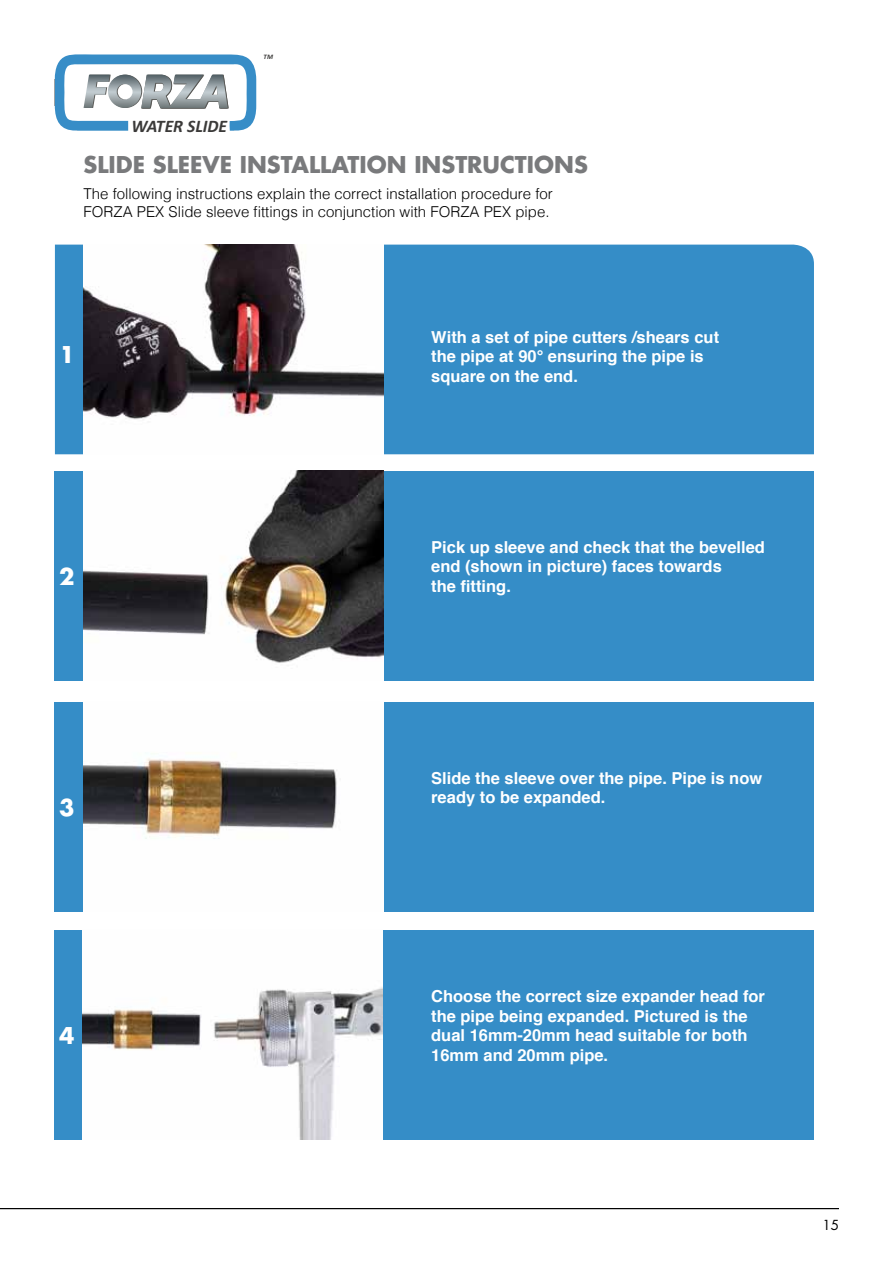
<style>
.page{position:relative;width:893px;height:1263px;background:#fff}
.page>*{position:absolute;margin:0;border:0;box-sizing:border-box;transform-origin:0 0}
.t1{font:700 22.5px "Futura";color:#797a7c}
.t2{font:700 22.5px "Futura";color:#fff}
.t3{font:italic 700 17.7px "Calibri";color:#3b3a39}
.t4{font:700 16.5px/19.5px "Helvetica";color:#fff}
.t5{font:300 15px/18px "Helvetica";color:#000}
.t6{font:13.5px "Futura";color:#000}
.t7{font:italic 700 6.9px "Calibri";color:#3b3a39}
</style>
<div class="page">
<hr style="left:0;top:1208px;width:839px;height:1px;background:#000">
<svg style="left:55px;top:54px;width:201px;height:77px"></svg>
<div style="left:55px;top:471px;width:759px;height:210px;background:#358dc7"></div>
<div style="left:55px;top:702px;width:759px;height:210px;background:#358dc7"></div>
<div style="left:54px;top:930px;width:759px;height:210px;background:#358dc7"></div>
<img style="left:84px;top:471px;width:299px;height:210px">
<img style="left:84px;top:702px;width:299px;height:210px">
<img style="left:83px;top:930px;width:299px;height:210px">
<div style="left:55px;top:245px;width:759px;height:209px;background:#358dc7"></div>
<img style="left:84px;top:245px;width:299px;height:209px">
<p class="t3" style="left:131px;top:115px;width:97px">WATER SLIDE</p>
<p class="t7" style="left:264px;top:52px;width:11px">TM</p>
<h1 class="t1" style="left:84px;top:150px;width:506px">SLIDE SLEEVE INSTALLATION INSTRUCTIONS</h1>
<p class="t5" style="left:84px;top:184px;width:471px">The following instructions explain the correct installation procedure for<br>FORZA PEX Slide sleeve fittings in conjunction with FORZA PEX pipe.</p>
<h1 class="t2" style="left:59px;top:340px;width:17px">1</h1>
<p class="t4" style="left:431px;top:328px;width:289px">with a set of pipe cutters /shears cut the pipe at 90° ensuring the pipe is square on the end.</p>
<h1 class="t2" style="left:59px;top:562px;width:17px">2</h1>
<p class="t4" style="left:431px;top:537px;width:335px">Pick up sleeve and check that the bevelled end (shown in picture) faces towards<br>the fitting.</p>
<h1 class="t2" style="left:59px;top:793px;width:17px">3</h1>
<h1 class="t2" style="left:59px;top:1021px;width:17px">4</h1>
<p class="t4" style="left:431px;top:768px;width:333px">Slide the sleeve over the pipe. Pipe is now ready to be expanded.</p>
<p class="t4" style="left:431px;top:987px;width:335px">Choose the correct size expander head for the pipe being expanded. Pictured is the dual 16mm-20mm head suitable for both 16mm and 20mm pipe.</p>
<p class="t6" style="left:822px;top:1216px;width:18px">15</p>
</div>
